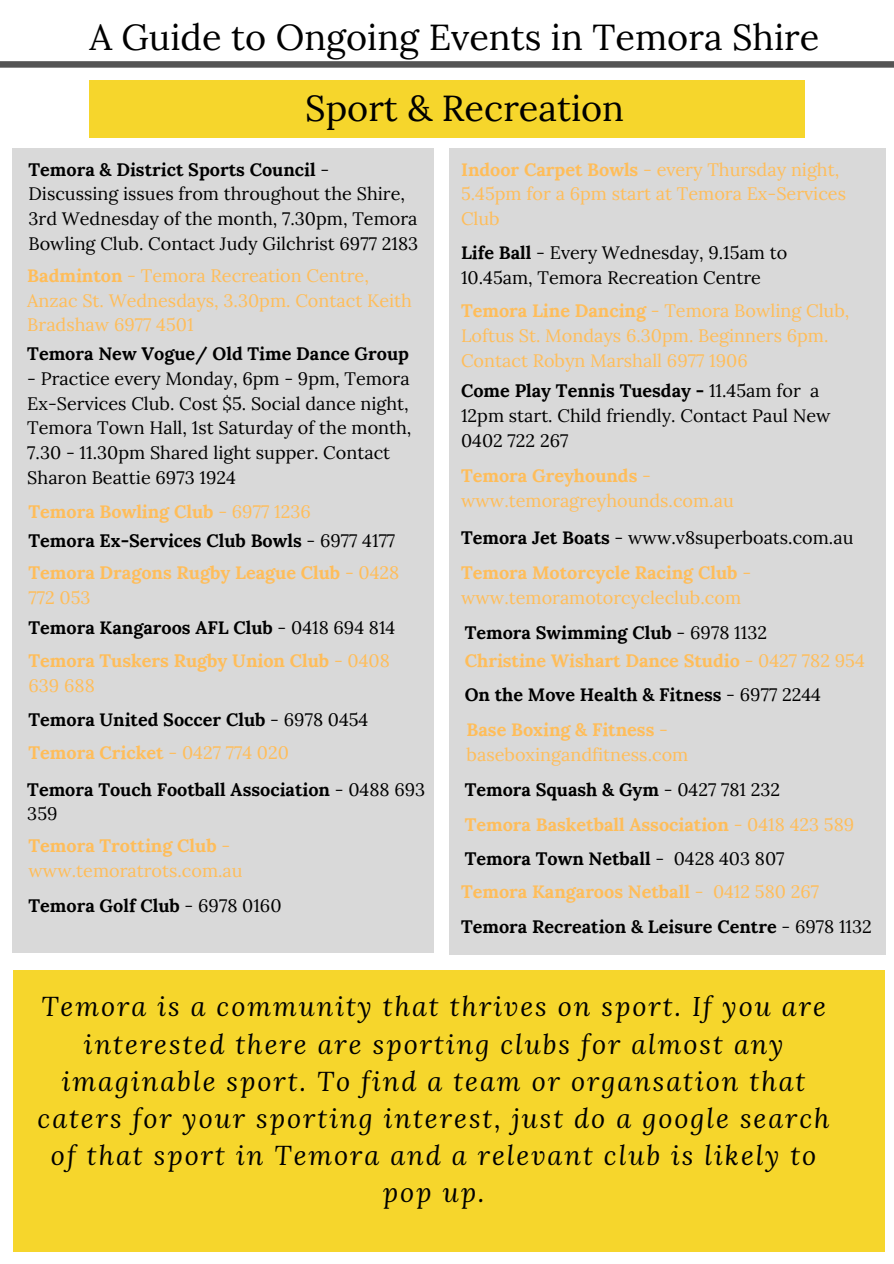
<style>
.page{position:relative;width:894px;height:1264px;background:#fff}
.page>*{position:absolute;margin:0;border:0;box-sizing:border-box;transform-origin:0 0}
.t1{font:36px/70.8px "Lora";color:#000;text-align:center}
.t2{font:italic 27px/37.2px "Lora";letter-spacing:.075em;color:#000;text-align:center}
.t3{font:18px/24.8px "Lora";color:#000}
.t4{font:18px/24.8px "Lora";color:#ffbd59}
.t5{font:700 18px/33.6px "Lora";color:#ffbd59}
.t6{font:700 18px/33.6px "Lora";color:#000}
.s1{font-weight:700}
.s2{color:#000}
.s3{font-weight:400;color:#000}
.s4{font-weight:400}
.s5{font-weight:700;color:#000}
.s6{color:#ffbd59}
.s7{font-weight:400;color:#ffbd59}
</style>
<div class="page">
<svg style="left:0;top:61px;width:893px;height:25px"></svg>
<div style="left:89px;top:80px;width:715px;height:57px;background:#f6d62c"></div>
<div style="left:12px;top:148px;width:422px;height:804px;background:#d9d9d9"></div>
<div style="left:449px;top:148px;width:436px;height:806px;background:#d9d9d9"></div>
<div style="left:13px;top:970px;width:871px;height:281px;background:#f6d62c"></div>
<h1 class="t1" style="left:89px;top:1px;width:731px">A Guide to Ongoing Events in Temora Shire<br>Sport &amp; Recreation</h1>
<p class="t3" style="left:29px;top:157px;width:391px"><span class="s1">Temora &amp; District Sports Council</span> - Discussing issues from throughout the Shire, 3rd Wednesday of the month, 7.30pm, Temora Bowling Club. Contact Judy Gilchrist 6977 2183</p>
<p class="t4" style="left:27px;top:263px;width:386px"><span class="s1">Badminton</span> - Temora Recreation Centre,<br>Anzac St. Wednesdays, 3.30pm. Contact Keith<br>Bradshaw 6977 4501</p>
<p class="t6" style="left:27px;top:337px;width:383px">Temora New Vogue/ Old Time Dance Group</p>
<p class="t3" style="left:27px;top:366px;width:385px">- Practice every Monday, 6pm - 9pm, Temora Ex-Services Club. Cost $5. Social dance night, Temora Town Hall, 1st Saturday of the month, 7.30 - 11.30pm Shared light supper. Contact Sharon Beattie 6973 1924</p>
<p class="t4" style="left:461px;top:157px;width:386px"><span class="s1">Indoor Carpet Bowls</span> - every Thursday night,<br>5.45pm for a 6pm start at Temora Ex-Services<br>Club</p>
<p class="t3" style="left:461px;top:240px;width:328px"><span class="s1">Life Ball</span> - Every Wednesday, 9.15am to<br>10.45am, Temora Recreation Centre</p>
<p class="t4" style="left:461px;top:298px;width:390px"><span class="s1">Temora Line Dancing</span> - Temora Bowling Club,<br>Loftus St. Mondays 6.30pm. Beginners 6pm.<br>Contact Robyn Marshall 6977 1906</p>
<p class="t3" style="left:461px;top:378px;width:371px"><span class="s1">Come Play Tennis Tuesday -</span> 11.45am for a<br>12pm start. Child friendly. Contact Paul New<br>0402 722 267</p>
<p class="t4" style="left:461px;top:463px;width:274px"><span class="s1">Temora Greyhounds</span> - www.temoragreyhounds.com.au</p>
<p class="t5" style="left:461px;top:520px;width:394px;line-height:34.8px"><span class="s2">Temora Jet Boats</span> <span class="s3">- www.v8superboats.com.au<br></span>Temora Motorcycle Racing Club <span class="s4">-</span></p>
<p class="t4" style="left:461px;top:579px;width:307px;line-height:35.2px">www.temoramotorcycleclub.com<br><span class="s5">Temora Swimming Club</span> <span class="s2">- 6978 1132</span></p>
<p class="t5" style="left:464px;top:644px;width:401px">Christine Wishart Dance Studio <span class="s4">- 0427 782 954<br></span><span class="s2">On the Move Health &amp; Fitness</span> <span class="s3">- 6977 2244</span></p>
<p class="t4" style="left:466px;top:717px;width:223px"><span class="s1">Base Boxing &amp; Fitness</span> - baseboxingandfitness.com</p>
<p class="t5" style="left:464px;top:771px;width:391px;line-height:35.4px"><span class="s2">Temora Squash &amp; Gym</span> <span class="s3">- 0427 781 232<br></span>Temora Basketball Association <span class="s4">- 0418 423 589</span></p>
<p class="t5" style="left:461px;top:841px;width:359px"><span class="s2">Temora Town Netball</span> <span class="s3">- 0428 403 807<br></span>Temora Kangaroos Netball <span class="s4">- 0412 580 267</span></p>
<p class="t6" style="left:29px;top:496px;width:368px;line-height:29.8px"><span class="s6">Temora Bowling Club</span> <span class="s7">- 6977 1236<br></span>Temora Ex-Services Club Bowls <span class="s4">- 6977 4177</span></p>
<p class="t5" style="left:29px;top:560px;width:372px;line-height:24.8px">Temora Dragons Rugby League Club <span class="s4">- 0428<br>772 053</span></p>
<p class="t5" style="left:29px;top:610px;width:368px"><span class="s2">Temora Kangaroos AFL Club</span> <span class="s3">- 0418 694 814<br></span>Temora Tuskers Rugby Union Club <span class="s4">- 0408</span></p>
<p class="t6" style="left:29px;top:668px;width:341px"><span class="s7">639 688<br></span>Temora United Soccer Club <span class="s4">- 6978 0454<br></span><span class="s6">Temora Cricket</span> <span class="s7">- 0427 774 020</span></p>
<p class="t6" style="left:27px;top:776px;width:399px;line-height:24.8px">Temora Touch Football Association <span class="s4">- 0488 693<br>359</span></p>
<p class="t4" style="left:29px;top:833px;width:215px"><span class="s1">Temora Trotting Club</span> - www.temoratrots.com.au</p>
<p class="t6" style="left:29px;top:888px;width:254px">Temora Golf Club <span class="s4">- 6978 0160</span></p>
<p class="t6" style="left:461px;top:909px;width:412px">Temora Recreation &amp; Leisure Centre <span class="s4">- 6978 1132</span></p>
<p class="t2" style="left:38px;top:987px;width:793px">Temora is a community that thrives on sport. If you are interested there are sporting clubs for almost any imaginable sport. To find a team or organsation that caters for your sporting interest, just do a google search of that sport in Temora and a relevant club is likely to pop up.</p>
</div>
